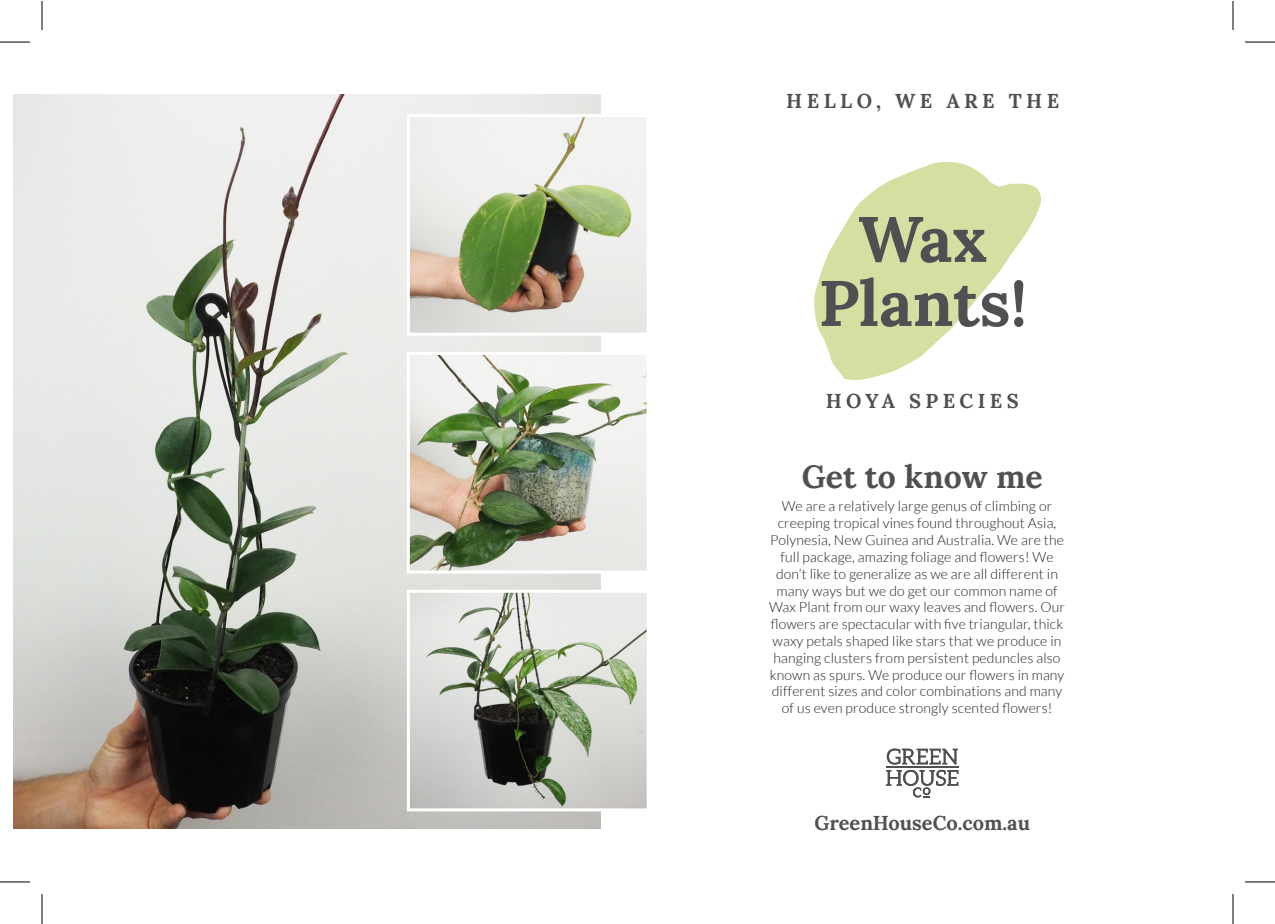
<style>
.page{position:relative;width:1275px;height:924px;background:#fff}
.page>*{position:absolute;margin:0;border:0;box-sizing:border-box;transform-origin:0 0}
.t1{font:700 64px/64px "Lora";color:#505052;text-align:center}
.t2{font:700 32px "Lora";color:#505052}
.t3{font:700 20px "Lora";letter-spacing:.22em;color:#505052}
.t4{font:700 20px "Lora";color:#505052}
.t5{font:300 14px/16.8px "Lato";letter-spacing:.01em;color:#231f20;text-align:center}
</style>
<div class="page">
<svg style="left:814px;top:162px;width:227px;height:218px;fill:#d4e0a2"></svg>
<img style="left:14px;top:94px;width:586px;height:733px">
<svg style="left:886px;top:748px;width:72px;height:49px"></svg>
<img style="left:411px;top:593px;width:234px;height:214px">
<div style="left:407px;top:589px;width:242px;height:222px;border:3px solid #fff"></div>
<img style="left:411px;top:356px;width:234px;height:213px">
<div style="left:407px;top:352px;width:242px;height:221px;border:3px solid #fff"></div>
<img style="left:411px;top:118px;width:234px;height:213px">
<div style="left:407px;top:114px;width:242px;height:221px;border:3px solid #fff"></div>
<hr style="left:0;top:42px;width:30px;height:1px;background:#000">
<svg style="left:1245px;top:42px;width:29px;height:1px"></svg>
<hr style="left:0;top:881px;width:30px;height:1px;background:#000">
<svg style="left:1245px;top:881px;width:29px;height:1px"></svg>
<svg style="left:42px;top:1px;width:1px;height:29px"></svg>
<hr style="left:42px;top:893px;width:1px;height:30px;background:#000">
<svg style="left:1232px;top:1px;width:1px;height:29px"></svg>
<hr style="left:1232px;top:893px;width:1px;height:30px;background:#000">
<h3 class="t3" style="left:786px;top:88px;width:274px">HELLO, WE ARE THE</h3>
<h1 class="t1" style="left:818px;top:206px;width:210px">Wax<br>Plants!</h1>
<h3 class="t3" style="left:825px;top:388px;width:194px">HOYA SPECIES</h3>
<h2 class="t2" style="left:801px;top:455px;width:243px">Get to know me</h2>
<p class="t5" style="left:769px;top:497px;width:297px">We are a relatively large genus of climbing or creeping tropical vines found throughout Asia, Polynesia, New Guinea and Australia. We are the full package, amazing foliage and flowers! We don’t like to generalize as we are all different in many ways but we do get our common name of Wax Plant from our waxy leaves and flowers. Our flowers are spectacular with five triangular, thick waxy petals shaped like stars that we produce in hanging clusters from persistent peduncles also known as spurs. We produce our flowers in many different sizes and color combinations and many of us even produce strongly scented flowers!</p>
<h3 class="t4" style="left:814px;top:809px;width:217px">GreenHouseCo.com.au</h3>
</div>
